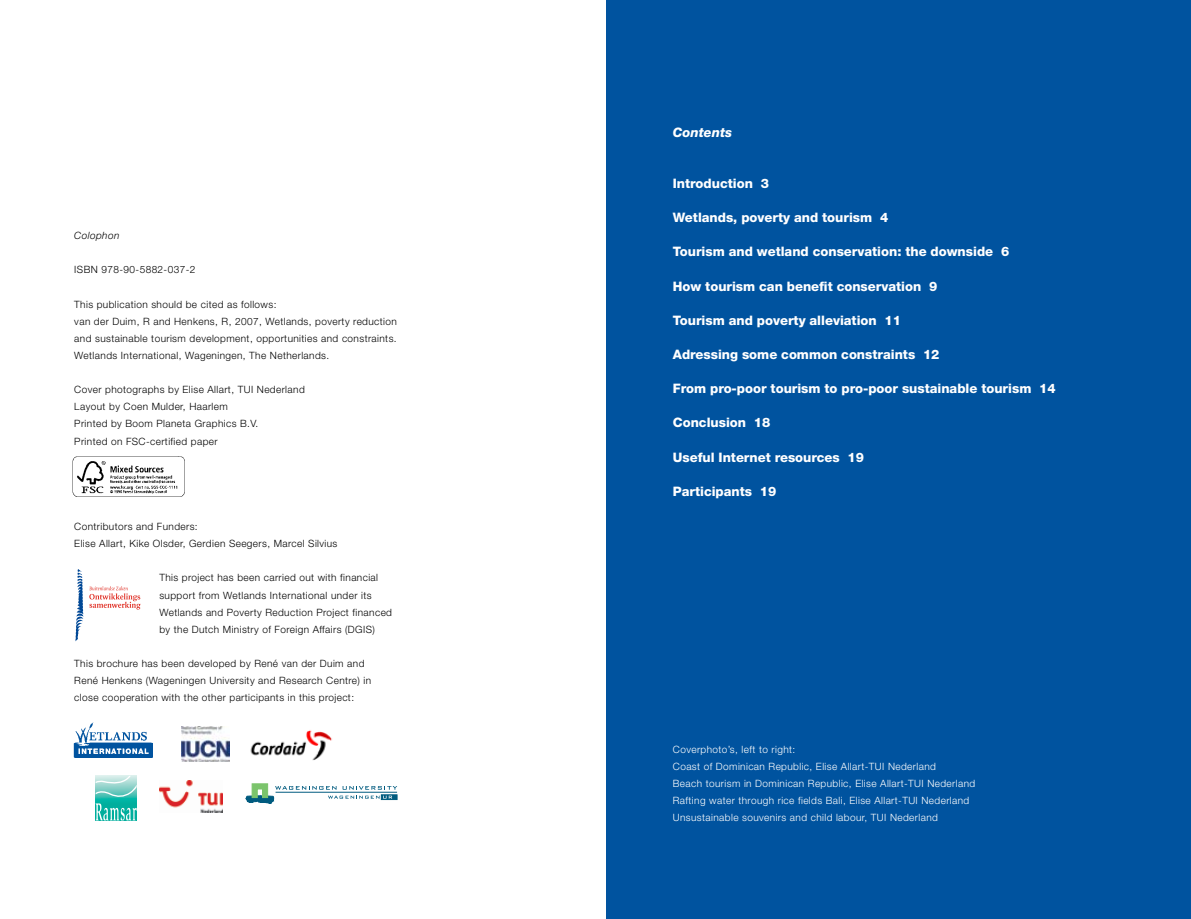
<style>
.page{position:relative;width:1191px;height:919px;background:#fff}
.page>*{position:absolute;margin:0;border:0;box-sizing:border-box;transform-origin:0 0}
.t1{font:800 13.05px "Helvetica Neue";color:#fff}
.t2{font:italic 800 13.05px "Helvetica Neue";color:#fff}
.t3{font:300 10.05px/17.1px "Helvetica Neue";letter-spacing:.04em;color:#000}
.t4{font:300 10.05px/17.1px "Helvetica Neue";letter-spacing:.04em;color:#fff}
.t5{font:italic 300 10.05px "Helvetica Neue";letter-spacing:.04em;color:#000}
</style>
<div class="page">
<div style="left:606px;top:0;width:585px;height:918px;background:#00539f"></div>
<img style="left:72px;top:456px;width:113px;height:41px">
<img style="left:250px;top:730px;width:82px;height:30px">
<svg style="left:96px;top:797px;width:41px;height:6px"></svg>
<svg style="left:96px;top:803px;width:41px;height:17px"></svg>
<svg style="left:96px;top:775px;width:41px;height:22px"></svg>
<img style="left:159px;top:780px;width:63px;height:32px">
<img style="left:73px;top:722px;width:80px;height:35px">
<svg style="left:246px;top:783px;width:151px;height:20px"></svg>
<svg style="left:75px;top:569px;width:8px;height:72px"></svg>
<svg style="left:89px;top:586px;width:52px;height:23px"></svg>
<img style="left:182px;top:726px;width:48px;height:35px">
<p class="t5" style="left:74px;top:229px;width:47px">Colophon</p>
<p class="t3" style="left:74px;top:261px;width:123px">ISBN 978-90-5882-037-2</p>
<p class="t3" style="left:74px;top:295px;width:324px">This publication should be cited as follows:<br>van der Duim, R and Henkens, R, 2007, Wetlands, poverty reduction and sustainable tourism development, opportunities and constraints.<br>Wetlands International, Wageningen, The Netherlands.</p>
<p class="t3" style="left:74px;top:381px;width:232px">Cover photographs by Elise Allart, TUI Nederland Layout by Coen Mulder, Haarlem<br>Printed by Boom Planeta Graphics B.V.<br>Printed on FSC-certified paper</p>
<p class="t3" style="left:74px;top:517px;width:265px">Contributors and Funders:<br>Elise Allart, Kike Olsder, Gerdien Seegers, Marcel Silvius</p>
<p class="t3" style="left:159px;top:569px;width:234px">This project has been carried out with financial support from Wetlands International under its Wetlands and Poverty Reduction Project financed by the Dutch Ministry of Foreign Affairs (DGIS)</p>
<p class="t3" style="left:74px;top:654px;width:298px">This brochure has been developed by René van der Duim and<br>René Henkens (Wageningen University and Research Centre) in close cooperation with the other participants in this project:</p>
<p class="t2" style="left:673px;top:124px;width:61px">Contents</p>
<p class="t1" style="left:673px;top:175px;width:98px">Introduction 3</p>
<p class="t1" style="left:673px;top:210px;width:217px">Wetlands, poverty and tourism 4</p>
<p class="t1" style="left:673px;top:244px;width:338px">Tourism and wetland conservation: the downside 6</p>
<p class="t1" style="left:673px;top:278px;width:266px">How tourism can benefit conservation 9</p>
<p class="t1" style="left:673px;top:312px;width:230px">Tourism and poverty alleviation 11</p>
<p class="t1" style="left:673px;top:346px;width:268px">Adressing some common constraints 12</p>
<p class="t1" style="left:673px;top:381px;width:384px">From pro-poor tourism to pro-poor sustainable tourism 14</p>
<p class="t1" style="left:673px;top:415px;width:99px">Conclusion 18</p>
<p class="t1" style="left:673px;top:449px;width:193px">Useful Internet resources 19</p>
<p class="t1" style="left:673px;top:483px;width:105px">Participants 19</p>
<p class="t4" style="left:673px;top:740px;width:304px">Coverphoto’s, left to right:<br>Coast of Dominican Republic, Elise Allart-TUI Nederland<br>Beach tourism in Dominican Republic, Elise Allart-TUI Nederland Rafting water through rice fields Bali, Elise Allart-TUI Nederland Unsustainable souvenirs and child labour, TUI Nederland</p>
</div>
